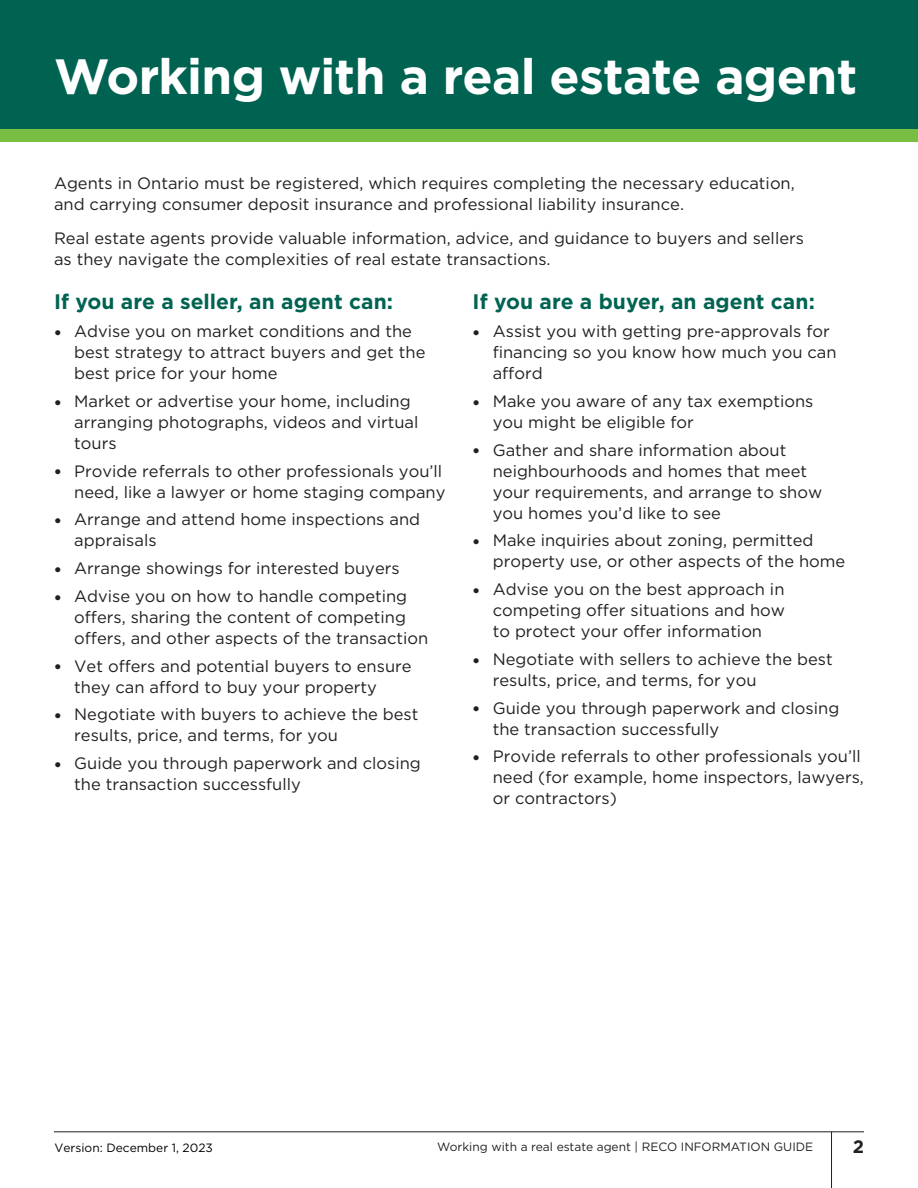
<style>
.page{position:relative;width:918px;height:1188px;background:#fff}
.page>*{position:absolute;margin:0;border:0;box-sizing:border-box;transform-origin:0 0}
.t1{font:700 49.5px "Gotham";letter-spacing:-.015em;color:#fff}
.t2{font:700 21px "Gotham";color:#006351}
.t3{font:700 18px "Gotham";color:#231f20}
.t4{font:16.5px/21px "Gotham";color:#231f20}
.t5{font:12px "Gotham";color:#231f20}
.t6{font:12px "Gotham";color:#000}
.s1{font-weight:900;font-size:15px}
</style>
<div class="page">
<div style="left:0;top:109px;width:918px;height:33px;background:#77be42"></div>
<div style="left:0;top:0;width:918px;height:128px;background:#006351"></div>
<hr style="left:54px;top:1131px;width:810px;height:1px;background:#231f20">
<hr style="left:831px;top:1132px;width:1px;height:56px;background:#231f20">
<h1 class="t1" style="left:54px;top:43px;width:805px">Working with a real estate agent</h1>
<p class="t4" style="left:54px;top:172px;width:742px">Agents in Ontario must be registered, which requires completing the necessary education, and carrying consumer deposit insurance and professional liability insurance.</p>
<p class="t4" style="left:54px;top:228px;width:752px">Real estate agents provide valuable information, advice, and guidance to buyers and sellers as they navigate the complexities of real estate transactions.</p>
<p class="t2" style="left:54px;top:288px;width:341px">If you are a seller, an agent can:</p>
<p class="t4" style="left:74px;top:320px;width:353px;text-indent:-20px"><span class="s1">•</span> Advise you on market conditions and the best strategy to attract buyers and get the best price for your home</p>
<p class="t4" style="left:74px;top:390px;width:346px;text-indent:-20px"><span class="s1">•</span> Market or advertise your home, including arranging photographs, videos and virtual tours</p>
<p class="t4" style="left:54px;top:460px;width:393px;text-align:right"><span class="s1">•</span> Provide referrals to other professionals you’ll need, like a lawyer or home staging company</p>
<p class="t4" style="left:74px;top:509px;width:347px;text-indent:-20px"><span class="s1">•</span> Arrange and attend home inspections and appraisals</p>
<p class="t4" style="left:54px;top:557px;width:347px"><span class="s1">•</span> Arrange showings for interested buyers</p>
<p class="t4" style="left:74px;top:585px;width:356px;text-indent:-20px"><span class="s1">•</span> Advise you on how to handle competing offers, sharing the content of competing offers, and other aspects of the transaction</p>
<p class="t4" style="left:74px;top:655px;width:339px;text-indent:-20px"><span class="s1">•</span> Vet offers and potential buyers to ensure they can afford to buy your property</p>
<p class="t4" style="left:74px;top:704px;width:346px;text-indent:-20px"><span class="s1">•</span> Negotiate with buyers to achieve the best results, price, and terms, for you</p>
<p class="t4" style="left:74px;top:752px;width:348px;text-indent:-20px"><span class="s1">•</span> Guide you through paperwork and closing the transaction successfully</p>
<p class="t2" style="left:472px;top:288px;width:344px">If you are a buyer, an agent can:</p>
<p class="t4" style="left:493px;top:320px;width:345px;text-indent:-20px"><span class="s1">•</span> Assist you with getting pre-approvals for financing so you know how much you can afford</p>
<p class="t4" style="left:493px;top:390px;width:322px;text-indent:-20px"><span class="s1">•</span> Make you aware of any tax exemptions you might be eligible for</p>
<p class="t4" style="left:493px;top:439px;width:331px;text-indent:-20px"><span class="s1">•</span> Gather and share information about neighbourhoods and homes that meet your requirements, and arrange to show you homes you’d like to see</p>
<p class="t4" style="left:493px;top:530px;width:354px;text-indent:-20px"><span class="s1">•</span> Make inquiries about zoning, permitted property use, or other aspects of the home</p>
<p class="t4" style="left:493px;top:578px;width:294px;text-align:justify;text-indent:-20px"><span class="s1">•</span> Advise you on the best approach in competing offer situations and how to protect your offer information</p>
<p class="t4" style="left:493px;top:648px;width:342px;text-indent:-20px"><span class="s1">•</span> Negotiate with sellers to achieve the best results, price, and terms, for you</p>
<p class="t4" style="left:493px;top:697px;width:348px;text-indent:-20px"><span class="s1">•</span> Guide you through paperwork and closing the transaction successfully</p>
<p class="t4" style="left:493px;top:746px;width:373px;text-indent:-20px"><span class="s1">•</span> Provide referrals to other professionals you’ll need (for example, home inspectors, lawyers, or contractors)</p>
<p class="t6" style="left:55px;top:1140px;width:160px">Version: December 1, 2023</p>
<p class="t5" style="left:437px;top:1139px;width:377px">Working with a real estate agent | RECO INFORMATION GUIDE</p>
<p class="t3" style="left:853px;top:1135px;width:13px">2</p>
</div>
